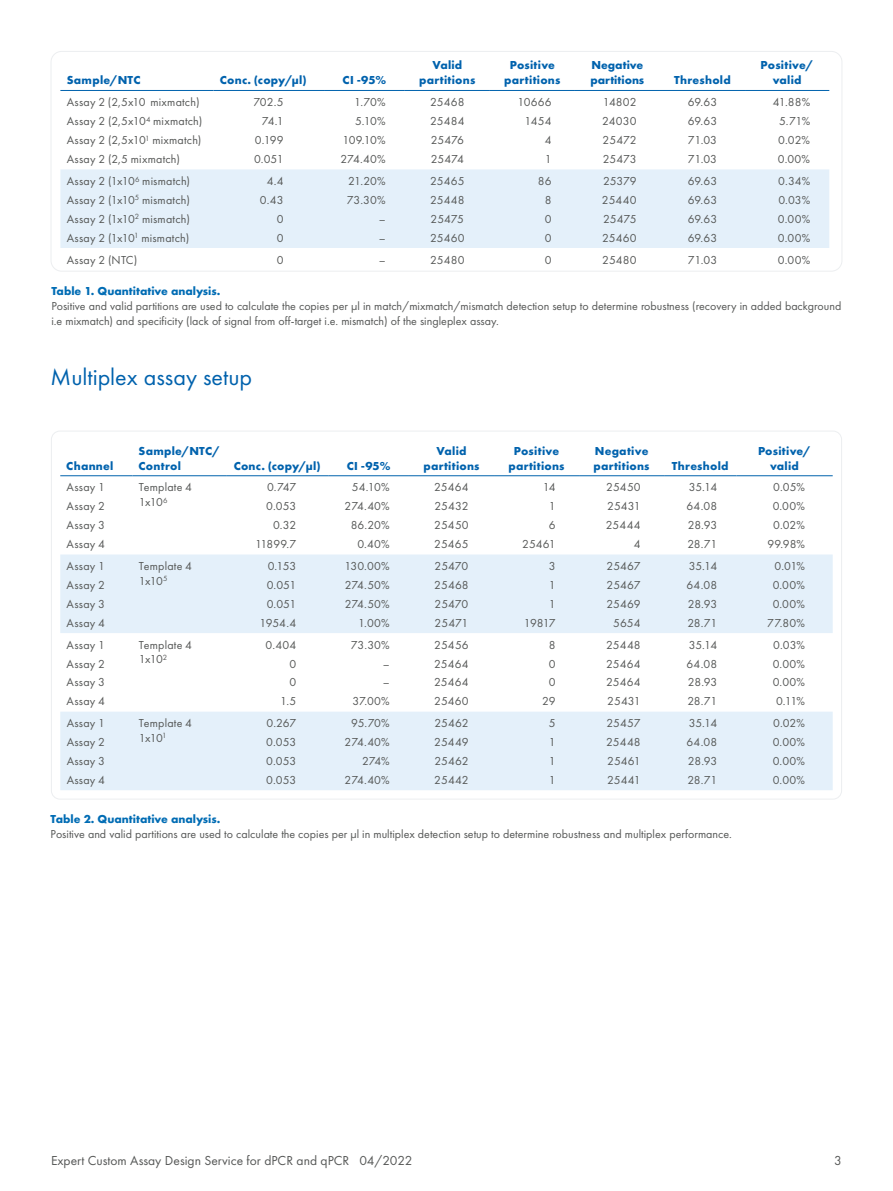
<style>
.page{position:relative;width:893px;height:1191px;background:#fff}
.page>*{position:absolute;margin:0;border:0;box-sizing:border-box;transform-origin:0 0}
.t1{font:24px "Futura PT";color:#0062ad}
.t2{font:13.5px "Futura PT";color:#555756}
.t3{font:12px/18.9px "Futura PT";color:#555756;text-align:justify}
.t4{font:700 12px/14.7px "Futura PT";letter-spacing:.02em;color:#0062ad;text-align:center}
.t5{font:12px/18.9px "Futura PT";letter-spacing:.02em;color:#555756}
.t6{font:700 12px "Futura PT";color:#006cb4}
.t7{font:12px/18.9px "Futura PT";letter-spacing:-.03em;color:#555756;text-align:right}
.t8{font:12px/18.9px "Futura PT";letter-spacing:-.02em;color:#555756;text-align:right}
.t9{font:700 12px/14.7px "Futura PT";color:#0062ad}
</style>
<div class="page">
<div style="left:60px;top:169px;width:769px;height:79px;background:#e4f0fa"></div>
<hr style="left:60px;top:90px;width:153px;height:1px;background:#0062ad">
<hr style="left:213px;top:90px;width:111px;height:1px;background:#0062ad">
<hr style="left:324px;top:90px;width:81px;height:1px;background:#0062ad">
<hr style="left:405px;top:90px;width:85px;height:1px;background:#0062ad">
<hr style="left:490px;top:90px;width:85px;height:1px;background:#0062ad">
<hr style="left:575px;top:90px;width:85px;height:1px;background:#0062ad">
<hr style="left:660px;top:90px;width:85px;height:1px;background:#0062ad">
<hr style="left:745px;top:90px;width:84px;height:1px;background:#0062ad">
<div style="left:51px;top:51px;width:791px;height:220px;border:1px solid #eceef0;border-radius:11px"></div>
<svg style="left:60px;top:554px;width:773px;height:236px;fill:#e4f0fa"></svg>
<hr style="left:60px;top:475px;width:73px;height:1px;background:#0062ad">
<hr style="left:133px;top:475px;width:93px;height:1px;background:#0062ad">
<hr style="left:226px;top:475px;width:102px;height:1px;background:#0062ad">
<hr style="left:328px;top:475px;width:81px;height:1px;background:#0062ad">
<hr style="left:409px;top:475px;width:85px;height:1px;background:#0062ad">
<hr style="left:494px;top:475px;width:85px;height:1px;background:#0062ad">
<hr style="left:579px;top:475px;width:85px;height:1px;background:#0062ad">
<hr style="left:664px;top:475px;width:72px;height:1px;background:#0062ad">
<hr style="left:736px;top:475px;width:97px;height:1px;background:#0062ad">
<p class="t4" style="left:67px;top:72px;width:75px">Sample/NTC</p>
<p class="t4" style="left:220px;top:72px;width:88px">Conc. (copy/µl)</p>
<p class="t4" style="left:343px;top:72px;width:45px">CI -95%</p>
<p class="t4" style="left:419px;top:58px;width:58px">Valid partitions</p>
<p class="t4" style="left:504px;top:58px;width:58px">Positive partitions</p>
<p class="t9" style="left:590px;top:58px;width:55px">Negative partitions</p>
<p class="t4" style="left:674px;top:72px;width:58px">Threshold</p>
<p class="t4" style="left:761px;top:58px;width:54px">Positive/ valid</p>
<p class="t5" style="left:67px;top:93px;width:137px">Assay 2 (2,5x10 mixmatch)<br>Assay 2 (2,5x10<sup>4</sup> mixmatch)<br>Assay 2 (2,5x10<sup>1</sup> mixmatch)<br>Assay 2 (2,5 mixmatch)</p>
<p class="t3" style="left:253px;top:93px;width:32px;text-align:right">702.5<br>74.1<br>0.199<br>0.051</p>
<p class="t7" style="left:340px;top:93px;width:47px">1.70%<br>5.10%<br>109.10%<br>274.40%</p>
<p class="t3" style="left:430px;top:93px;width:36px">25468<br>25484<br>25476<br>25474</p>
<p class="t3" style="left:517px;top:93px;width:36px;text-align:right">10666<br>1454<br>4<br>1</p>
<p class="t3" style="left:602px;top:93px;width:36px">14802<br>24030<br>25472<br>25473</p>
<p class="t3" style="left:688px;top:93px;width:31px">69.63<br>69.63<br>71.03<br>71.03</p>
<p class="t3" style="left:773px;top:93px;width:39px;text-align:center">41.88%<br>5.71%<br>0.02%<br>0.00%</p>
<p class="t3" style="left:67px;top:171px;width:125px">Assay 2 (1x10<sup>6</sup> mismatch)<br>Assay 2 (1x10<sup>5</sup> mismatch)<br>Assay 2 (1x10<sup>2</sup> mismatch)<br>Assay 2 (1x10<sup>1</sup> mismatch)</p>
<p class="t3" style="left:260px;top:171px;width:25px;text-align:right">4.4<br>0.43<br>0<br>0</p>
<p class="t3" style="left:347px;top:171px;width:40px;text-align:right">21.20%<br>73.30% –<br>–</p>
<p class="t3" style="left:430px;top:171px;width:36px">25465<br>25448<br>25475<br>25460</p>
<p class="t3" style="left:538px;top:171px;width:15px;text-align:center">86<br>8<br>0<br>0</p>
<p class="t3" style="left:602px;top:171px;width:36px">25379<br>25440<br>25475<br>25460</p>
<p class="t3" style="left:688px;top:171px;width:31px">69.63<br>69.63<br>69.63<br>69.63</p>
<p class="t3" style="left:778px;top:171px;width:34px">0.34% 0.03% 0.00% 0.00%</p>
<p class="t5" style="left:67px;top:250px;width:72px">Assay 2 (NTC)</p>
<p class="t3" style="left:277px;top:250px;width:8px">0</p>
<p class="t3" style="left:379px;top:250px;width:8px">–</p>
<p class="t3" style="left:430px;top:250px;width:36px">25480</p>
<p class="t3" style="left:545px;top:250px;width:8px">0</p>
<p class="t3" style="left:602px;top:250px;width:36px">25480</p>
<p class="t3" style="left:688px;top:250px;width:31px">71.03</p>
<p class="t3" style="left:778px;top:250px;width:34px">0.00%</p>
<p class="t6" style="left:51px;top:283px;width:170px">Table 1. Quantitative analysis.</p>
<p class="t3" style="left:51px;top:298px;width:791px;line-height:14.7px">Positive and valid partitions are used to calculate the copies per µl in match/mixmatch/mismatch detection setup to determine robustness (recovery in added background i.e mixmatch) and specificity (lack of signal from off-target i.e. mismatch) of the singleplex assay.</p>
<h1 class="t1" style="left:51px;top:363px;width:203px">Multiplex assay setup</h1>
<p class="t4" style="left:66px;top:458px;width:49px">Channel</p>
<p class="t4" style="left:139px;top:443px;width:83px;text-align:left">Sample/NTC/<br>Control</p>
<p class="t4" style="left:234px;top:458px;width:88px">Conc. (copy/µl)</p>
<p class="t4" style="left:347px;top:458px;width:45px">CI -95%</p>
<p class="t4" style="left:423px;top:443px;width:58px">Valid partitions</p>
<p class="t4" style="left:508px;top:443px;width:58px">Positive partitions</p>
<p class="t4" style="left:593px;top:443px;width:58px;text-align:left">Negative partitions</p>
<p class="t4" style="left:672px;top:458px;width:58px">Threshold</p>
<p class="t4" style="left:758px;top:443px;width:54px">Positive/ valid</p>
<p class="t3" style="left:67px;top:478px;width:40px">Assay 1<br>Assay 2<br>Assay 3<br>Assay 4</p>
<p class="t3" style="left:139px;top:480px;width:55px;line-height:14.7px">Template 4<br>1x10<sup>6</sup></p>
<p class="t3" style="left:255px;top:478px;width:43px;text-align:right">0.747<br>0.053<br>0.32<br>11899.7</p>
<p class="t3" style="left:345px;top:478px;width:47px;text-align:right">54.10%<br>274.40%<br>86.20%<br>0.40%</p>
<p class="t3" style="left:434px;top:478px;width:36px">25464<br>25432<br>25450<br>25465</p>
<p class="t3" style="left:522px;top:478px;width:35px;text-align:right">14<br>1<br>6<br>25461</p>
<p class="t3" style="left:606px;top:478px;width:36px;text-align:right">25450<br>25431<br>25444<br>4</p>
<p class="t3" style="left:686px;top:478px;width:32px">35.14<br>64.08<br>28.93<br>28.71</p>
<p class="t3" style="left:768px;top:478px;width:39px;text-align:center">0.05%<br>0.00%<br>0.02%<br>99.98%</p>
<p class="t3" style="left:67px;top:556px;width:40px">Assay 1<br>Assay 2<br>Assay 3<br>Assay 4</p>
<p class="t3" style="left:139px;top:558px;width:55px;line-height:14.7px">Template 4<br>1x10<sup>5</sup></p>
<p class="t8" style="left:260px;top:556px;width:38px">0.153<br>0.051<br>0.051<br>1954.4</p>
<p class="t3" style="left:344px;top:556px;width:47px;text-align:right">130.00%<br>274.50%<br>274.50%<br>1.00%</p>
<p class="t3" style="left:434px;top:556px;width:36px">25470<br>25468<br>25470<br>25471</p>
<p class="t3" style="left:524px;top:556px;width:33px;text-align:right">3<br>1<br>1<br>19817</p>
<p class="t3" style="left:606px;top:556px;width:36px;text-align:center">25467<br>25467<br>25469<br>5654</p>
<p class="t3" style="left:686px;top:556px;width:32px">35.14<br>64.08<br>28.93<br>28.71</p>
<p class="t3" style="left:767px;top:556px;width:39px;text-align:right">0.01%<br>0.00%<br>0.00%<br>77.80%</p>
<p class="t3" style="left:67px;top:635px;width:40px">Assay 1<br>Assay 2<br>Assay 3<br>Assay 4</p>
<p class="t3" style="left:139px;top:637px;width:55px;line-height:14.7px">Template 4<br>1x10<sup>2</sup></p>
<p class="t3" style="left:266px;top:635px;width:32px;text-align:right">0.404<br>0<br>0<br>1.5</p>
<p class="t3" style="left:351px;top:635px;width:40px;text-align:right">73.30% –<br>–<br>37.00%</p>
<p class="t3" style="left:434px;top:635px;width:36px">25456<br>25464<br>25464<br>25460</p>
<p class="t3" style="left:542px;top:635px;width:15px;text-align:center">8<br>0<br>0<br>29</p>
<p class="t3" style="left:606px;top:635px;width:36px">25448<br>25464<br>25464<br>25431</p>
<p class="t3" style="left:686px;top:635px;width:32px">35.14<br>64.08<br>28.93<br>28.71</p>
<p class="t3" style="left:773px;top:635px;width:34px">0.03% 0.00% 0.00% 0.11%</p>
<p class="t3" style="left:67px;top:713px;width:40px">Assay 1<br>Assay 2<br>Assay 3<br>Assay 4</p>
<p class="t3" style="left:139px;top:716px;width:55px;line-height:14.7px">Template 4<br>1x10<sup>1</sup></p>
<p class="t3" style="left:266px;top:713px;width:32px">0.267<br>0.053<br>0.053<br>0.053</p>
<p class="t3" style="left:345px;top:713px;width:47px;text-align:right">95.70%<br>274.40%<br>274%<br>274.40%</p>
<p class="t3" style="left:434px;top:713px;width:36px">25462<br>25449<br>25462<br>25442</p>
<p class="t3" style="left:549px;top:713px;width:8px">5<br>1<br>1<br>1</p>
<p class="t3" style="left:606px;top:713px;width:36px">25457<br>25448<br>25461<br>25441</p>
<p class="t3" style="left:686px;top:713px;width:32px">35.14<br>64.08<br>28.93<br>28.71</p>
<p class="t3" style="left:773px;top:713px;width:34px">0.02% 0.00% 0.00% 0.00%</p>
<p class="t6" style="left:51px;top:811px;width:171px">Table 2. Quantitative analysis.</p>
<p class="t3" style="left:51px;top:824px;width:683px">Positive and valid partitions are used to calculate the copies per µl in multiplex detection setup to determine robustness and multiplex performance.</p>
<p class="t2" style="left:51px;top:1152px;width:363px">Expert Custom Assay Design Service for dPCR and qPCR 04/2022</p>
<p class="t2" style="left:834px;top:1152px;width:9px">3</p>
</div>
